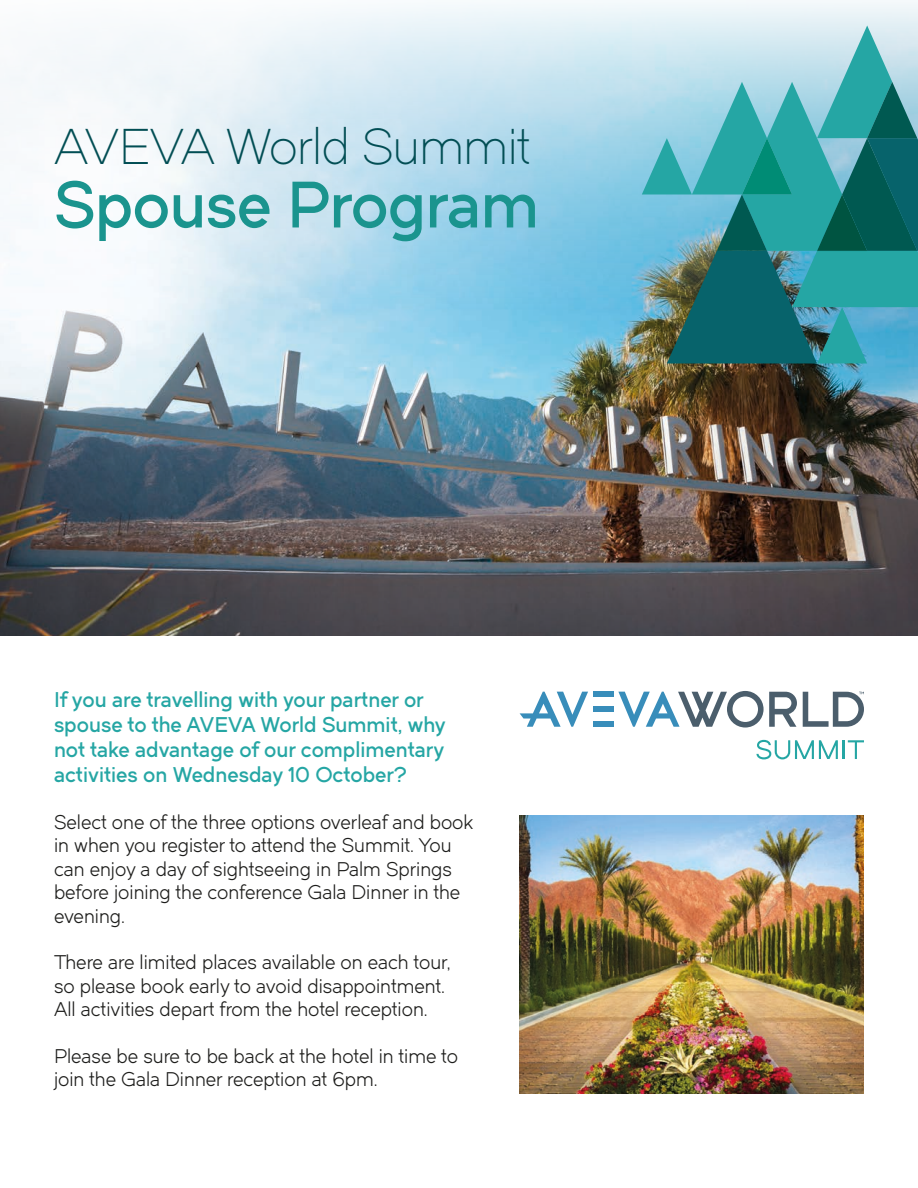
<style>
.page{position:relative;width:918px;height:1188px;background:#fff}
.page>*{position:absolute;margin:0;border:0;box-sizing:border-box;transform-origin:0 0}
.t1{font:64.5px "Dual 600";letter-spacing:-.01em;color:#1a948e}
.t2{font:49.5px "Dual 300";letter-spacing:-.01em;color:#024e54}
.t3{font:21px/25.2px "Dual 600";color:#25a6a4}
.t4{font:19.5px/23.4px "Dual 400";color:#1d1d1b}
</style>
<div class="page">
<img style="left:0;top:310px;width:918px;height:325px">
<svg style="left:0;top:2px;width:918px;height:308px"></svg>
<svg style="left:642px;top:25px;width:276px;height:338px;background:#54a4aa"></svg>
<svg style="left:756px;top:740px;width:108px;height:19px"></svg>
<svg style="left:803px;top:692px;width:61px;height:35px"></svg>
<svg style="left:618px;top:691px;width:179px;height:37px"></svg>
<div style="left:593px;top:692px;width:20px;height:5px;background:#388dba"></div>
<div style="left:593px;top:706px;width:20px;height:6px;background:#388dba"></div>
<div style="left:593px;top:721px;width:20px;height:6px;background:#388dba"></div>
<svg style="left:520px;top:692px;width:68px;height:35px"></svg>
<img style="left:520px;top:815px;width:344px;height:279px">
<h2 class="t2" style="left:54px;top:118px;width:478px">AVEVA World Summit</h2>
<h1 class="t1" style="left:54px;top:164px;width:487px">Spouse Program</h1>
<p class="t3" style="left:54px;top:686px;width:393px">If you are travelling with your partner or spouse to the AVEVA World Summit, why not take advantage of our complimentary activities on Wednesday 10 October?</p>
<p class="t4" style="left:54px;top:811px;width:421px">Select one of the three options overleaf and book in when you register to attend the Summit. You can enjoy a day of sightseeing in Palm Springs before joining the conference Gala Dinner in the evening.</p>
<p class="t4" style="left:54px;top:951px;width:398px">There are limited places available on each tour, so please book early to avoid disappointment.<br>All activities depart from the hotel reception.</p>
<p class="t4" style="left:54px;top:1045px;width:406px">Please be sure to be back at the hotel in time to join the Gala Dinner reception at 6pm.</p>
</div>
